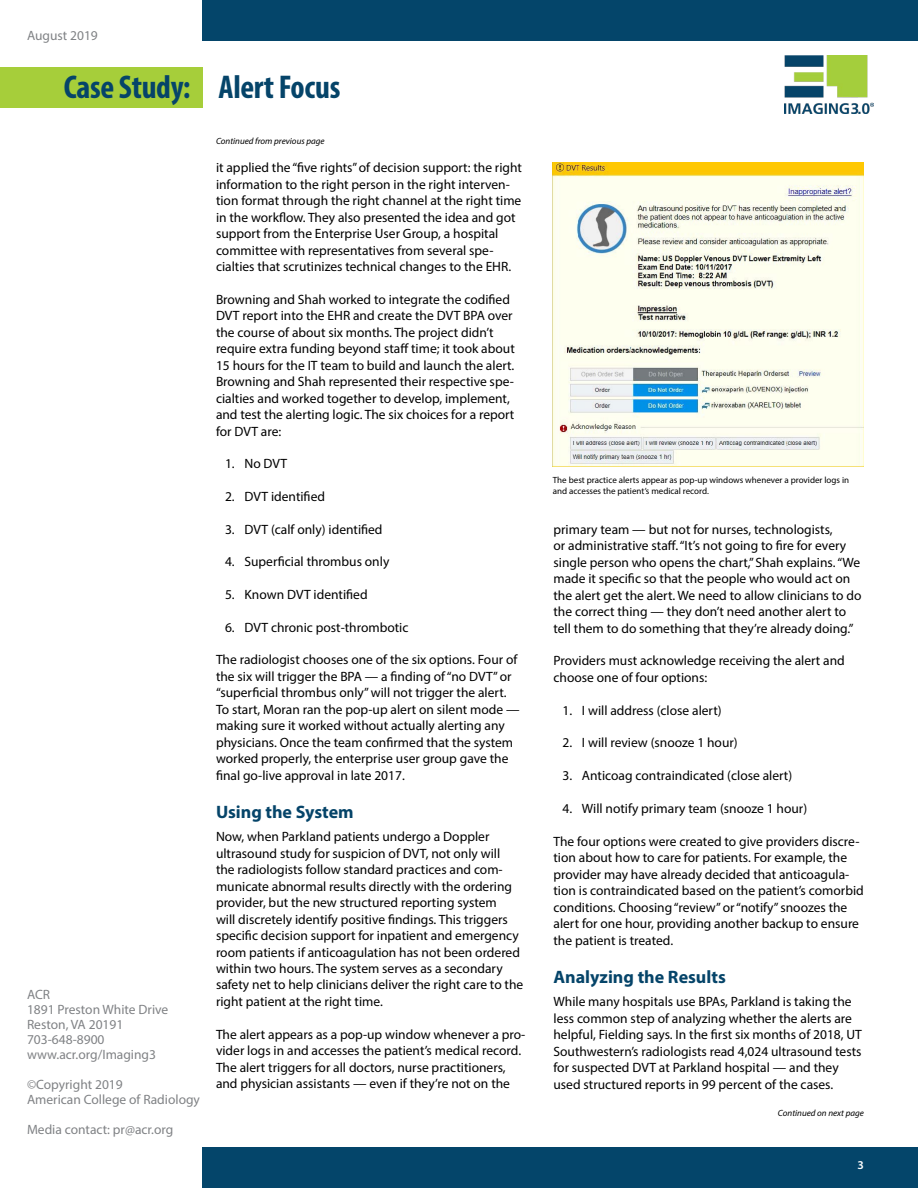
<style>
.page{position:relative;width:918px;height:1188px;background:#fff}
.page>*{position:absolute;margin:0;border:0;box-sizing:border-box;transform-origin:0 0}
.t1{font:700 condensed 33px "Myriad Pro";letter-spacing:-.01em;color:#054469}
.t2{font:700 18px "Myriad Pro";color:#054469}
.t3{font:13.5px/16.5px "Myriad Pro";color:#000}
.t4{font:13.5px/15px "Myriad Pro";color:#808285}
.t5{font:600 12px "Myriad Pro";color:#fff}
.t6{font:9px/10.8px "Myriad Pro";color:#000}
.t7{font:italic 9px "Myriad Pro";color:#000}
</style>
<div class="page">
<div style="left:202px;top:0;width:716px;height:40px;background:#04456a"></div>
<div style="left:0;top:68px;width:202px;height:40px;background:#a6ce3a"></div>
<div style="left:202px;top:1148px;width:716px;height:40px;background:#04456a"></div>
<img style="left:785px;top:55px;width:88px;height:58px">
<img style="left:553px;top:162px;width:310px;height:304px">
<p class="t4" style="left:27px;top:28px;width:72px">August 2019</p>
<h1 class="t1" style="left:64px;top:67px;width:278px">Case Study: Alert Focus</h1>
<p class="t4" style="left:27px;top:987px;width:143px">ACR<br>1891 Preston White Drive<br>Reston, VA 20191<br>703-648-8900 www.acr.org/Imaging3</p>
<p class="t4" style="left:27px;top:1077px;width:175px">©Copyright 2019<br>American College of Radiology</p>
<p class="t4" style="left:27px;top:1122px;width:148px">Media contact: pr@acr.org</p>
<p class="t7" style="left:216px;top:136px;width:110px">Continued from previous page</p>
<p class="t3" style="left:216px;top:159px;width:308px">it applied the “five rights” of decision support: the right information to the right person in the right interven&shy;tion format through the right channel at the right time in the workflow. They also presented the idea and got support from the Enterprise User Group, a hospital committee with representatives from several spe&shy;cialties that scrutinizes technical changes to the EHR.</p>
<p class="t3" style="left:216px;top:291px;width:300px">Browning and Shah worked to integrate the codified DVT report into the EHR and create the DVT BPA over the course of about six months. The project didn’t require extra funding beyond staff time; it took about 15 hours for the IT team to build and launch the alert.<br>Browning and Shah represented their respective spe&shy;cialties and worked together to develop, implement, and test the alerting logic. The six choices for a report for DVT are:</p>
<p class="t3" style="left:225px;top:455px;width:64px">1. No DVT</p>
<p class="t3" style="left:225px;top:488px;width:102px">2. DVT identified</p>
<p class="t3" style="left:225px;top:521px;width:159px">3. DVT (calf only) identified</p>
<p class="t3" style="left:225px;top:553px;width:166px">4. Superficial thrombus only</p>
<p class="t3" style="left:225px;top:586px;width:144px">5. Known DVT identified</p>
<p class="t3" style="left:225px;top:619px;width:185px">6. DVT chronic post-thrombotic</p>
<p class="t3" style="left:216px;top:651px;width:305px">The radiologist chooses one of the six options. Four of the six will trigger the BPA — a finding of “no DVT” or “superficial thrombus only” will not trigger the alert.<br>To start, Moran ran the pop-up alert on silent mode — making sure it worked without actually alerting any physicians. Once the team confirmed that the system worked properly, the enterprise user group gave the final go-live approval in late 2017.</p>
<h2 class="t2" style="left:216px;top:800px;width:139px">Using the System</h2>
<p class="t3" style="left:216px;top:828px;width:309px">Now, when Parkland patients undergo a Doppler ultrasound study for suspicion of DVT, not only will<br>the radiologists follow standard practices and com&shy;municate abnormal results directly with the ordering provider, but the new structured reporting system<br>will discretely identify positive findings. This triggers specific decision support for inpatient and emergency room patients if anticoagulation has not been ordered within two hours. The system serves as a secondary safety net to help clinicians deliver the right care to the right patient at the right time.</p>
<p class="t3" style="left:216px;top:1026px;width:311px">The alert appears as a pop-up window whenever a pro&shy;vider logs in and accesses the patient’s medical record.<br>The alert triggers for all doctors, nurse practitioners, and physician assistants — even if they’re not on the</p>
<p class="t6" style="left:553px;top:475px;width:298px">The best practice alerts appear as pop-up windows whenever a provider logs in and accesses the patient’s medical record.</p>
<p class="t3" style="left:554px;top:521px;width:310px">primary team — but not for nurses, technologists,<br>or administrative staff. “It’s not going to fire for every single person who opens the chart,” Shah explains. “We made it specific so that the people who would act on the alert get the alert. We need to allow clinicians to do the correct thing — they don’t need another alert to tell them to do something that they’re already doing.”</p>
<p class="t3" style="left:554px;top:652px;width:293px">Providers must acknowledge receiving the alert and choose one of four options:</p>
<p class="t3" style="left:563px;top:702px;width:161px">1. I will address (close alert)</p>
<p class="t3" style="left:563px;top:734px;width:177px">2. I will review (snooze 1 hour)</p>
<p class="t3" style="left:563px;top:767px;width:231px">3. Anticoag contraindicated (close alert)</p>
<p class="t3" style="left:563px;top:800px;width:246px">4. Will notify primary team (snooze 1 hour)</p>
<p class="t3" style="left:554px;top:833px;width:312px">The four options were created to give providers discre&shy;tion about how to care for patients. For example, the provider may have already decided that anticoagula&shy;tion is contraindicated based on the patient’s comorbid conditions. Choosing “review” or “notify” snoozes the alert for one hour, providing another backup to ensure the patient is treated.</p>
<h2 class="t2" style="left:554px;top:965px;width:174px">Analyzing the Results</h2>
<p class="t3" style="left:554px;top:993px;width:310px">While many hospitals use BPAs, Parkland is taking the less common step of analyzing whether the alerts are helpful, Fielding says. In the first six months of 2018, UT Southwestern’s radiologists read 4,024 ultrasound tests for suspected DVT at Parkland hospital — and they used structured reports in 99 percent of the cases.</p>
<p class="t7" style="left:778px;top:1107px;width:88px">Continued on next page</p>
<p class="t5" style="left:858px;top:1157px;width:8px">3</p>
</div>
